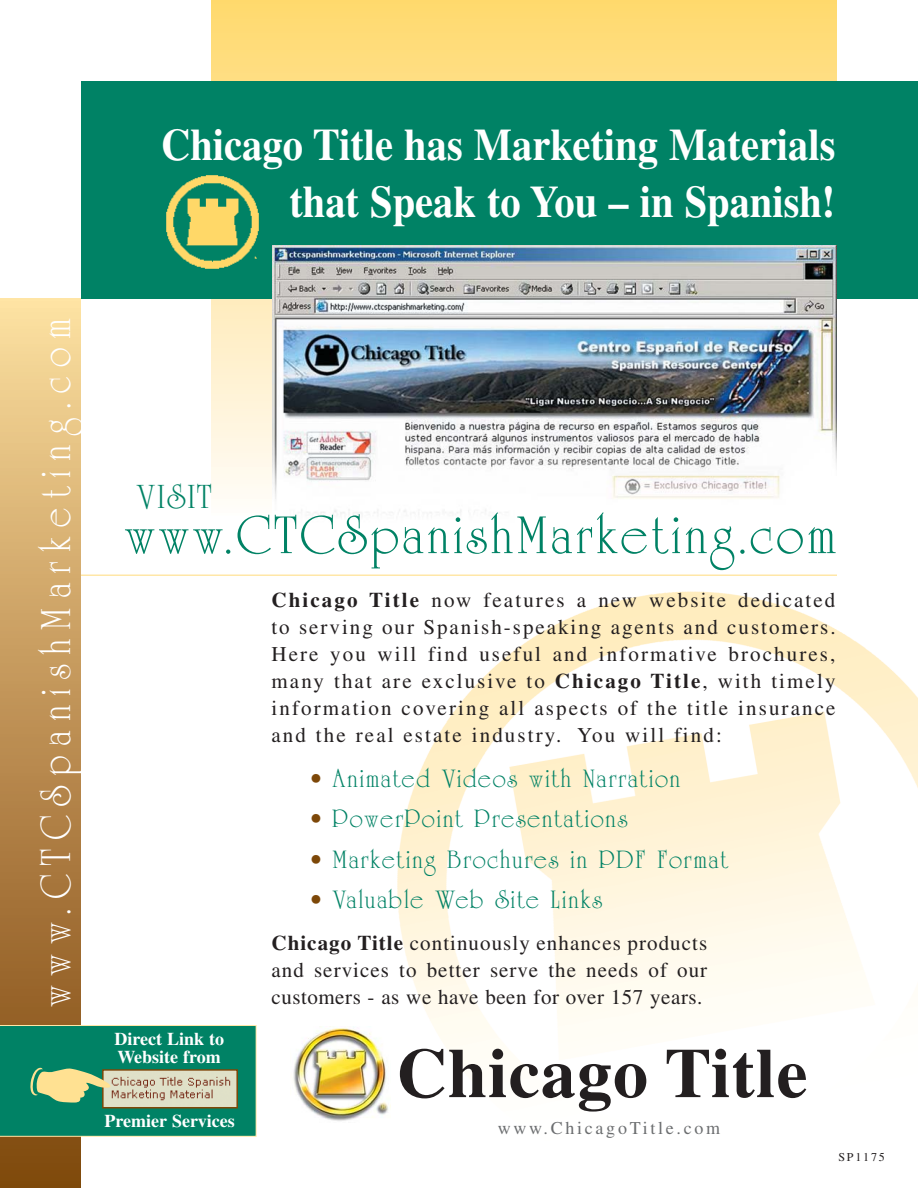
<style>
.page{position:relative;width:918px;height:1188px;background:#fff}
.page>*{position:absolute;margin:0;border:0;box-sizing:border-box;transform-origin:0 0}
.t1{font:700 70.05px "Times";letter-spacing:.015em;color:#231f20}
.t2{font:57px "University Roman";letter-spacing:.06em;color:#008265}
.t3{font:700 45px/57px "Times";color:#fff;text-align:right;scale:.9 1}
.t4{font:45px "University Roman";letter-spacing:.23em;color:#fff;scale:.9 1}
.t5{font:36px "University Roman";letter-spacing:.06em;color:#008265}
.t6{font:27px "University Roman";letter-spacing:.06em;color:#008265}
.t7{font:21px/27px "Times";letter-spacing:.05em;color:#231f20;text-align:justify}
.t8{font:700 18px/18px "Times";color:#fff}
.t9{font:18px "Times";letter-spacing:.15em;color:#6c6e70}
.t10{font:12px "Times";letter-spacing:.15em;color:#231f20}
.s1{font-weight:700}
.s2{color:#7d4808}
</style>
<div class="page">
<svg style="left:0;top:298px;width:81px;height:890px;background:#c2985b"></svg>
<img style="left:397px;top:591px;width:521px;height:458px">
<svg style="left:212px;top:0;width:625px;height:499px;background:#fee08a"></svg>
<div style="left:81px;top:81px;width:837px;height:217px;background:#008265"></div>
<img style="left:273px;top:245px;width:564px;height:271px">
<hr style="left:81px;top:574px;width:756px;height:2px;background:#ffe7a7">
<img style="left:166px;top:175px;width:93px;height:94px">
<img style="left:293px;top:1026px;width:98px;height:95px">
<svg style="left:0;top:1025px;width:256px;height:112px;background:#399574"></svg>
<h3 class="t3" style="left:161px;top:120px;width:751px">Chicago Title has Marketing Materials that Speak to You – in Spanish!</h3>
<h3 class="t4" style="left:38px;top:1007px;width:767px;rotate:-90deg">www.CTCSpanishMarketing.com</h3>
<h3 class="t5" style="left:136px;top:482px;width:76px">VISIT</h3>
<h2 class="t2" style="left:124px;top:512px;width:713px">www.CTCSpanishMarketing.com</h2>
<p class="t7" style="left:271px;top:589px;width:566px"><span class="s1">Chicago Title</span> now features a new website dedicated to serving our Spanish-speaking agents and customers.<br>Here you will find useful and informative brochures, many that are exclusive to <span class="s1">Chicago Title</span>, with timely information covering all aspects of the title insurance and the real estate industry. You will find:</p>
<p class="t8" style="left:115px;top:1032px;width:111px">Direct Link to<br>Website from</p>
<p class="t8" style="left:105px;top:1113px;width:132px">Premier Services</p>
<p class="t6" style="left:312px;top:767px;width:370px"><span class="s2">•</span> Animated Videos with Narration</p>
<p class="t6" style="left:312px;top:808px;width:317px"><span class="s2">•</span> PowerPoint Presentations</p>
<p class="t6" style="left:312px;top:848px;width:418px"><span class="s2">•</span> Marketing Brochures in PDF Format</p>
<p class="t6" style="left:312px;top:889px;width:292px"><span class="s2">•</span> Valuable Web Site Links</p>
<p class="t7" style="left:271px;top:931px;width:437px"><span class="s1">Chicago Title</span> continuously enhances products and services to better serve the needs of our customers - as we have been for over 157 years.</p>
<h1 class="t1" style="left:396px;top:1048px;width:413px">Chicago Title</h1>
<p class="t9" style="left:498px;top:1121px;width:224px">www.ChicagoTitle.com</p>
<p class="t10" style="left:838px;top:1153px;width:48px">SP1175</p>
</div>
